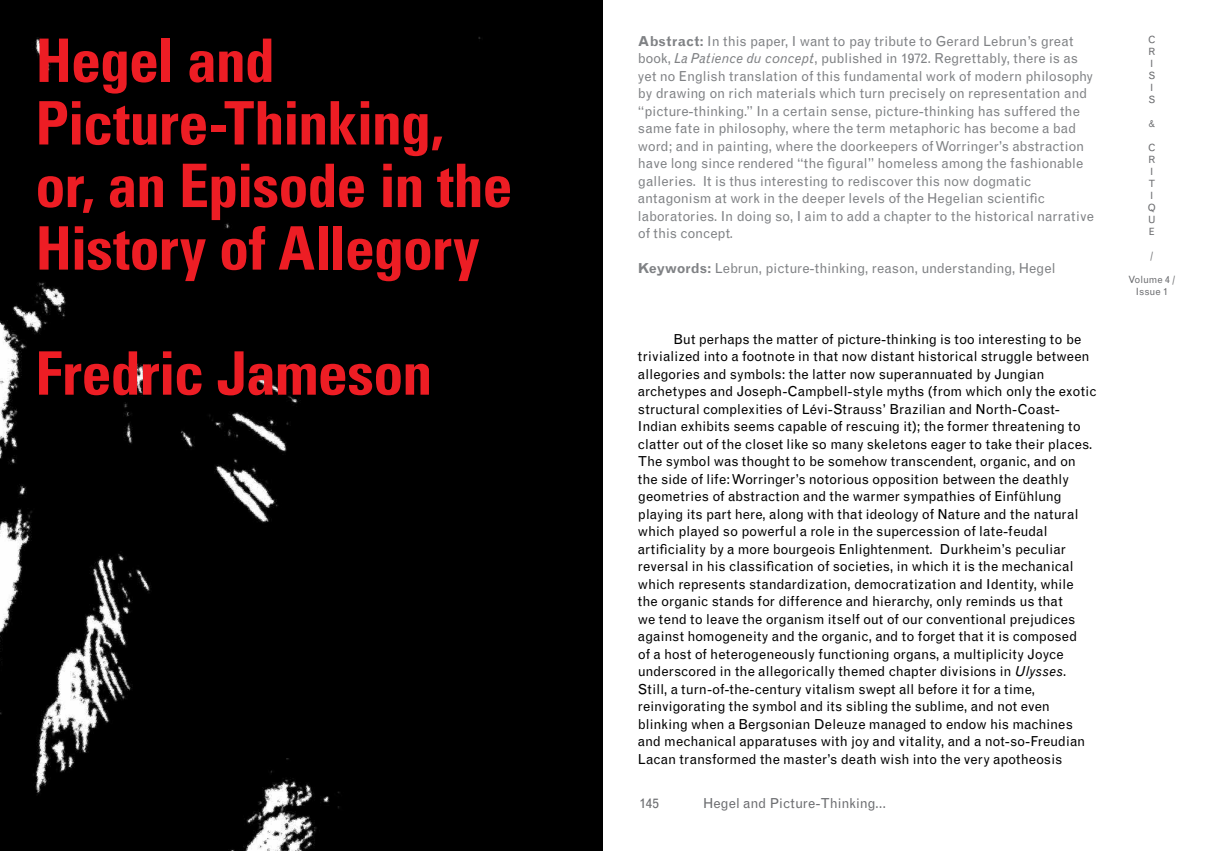
<style>
.page{position:relative;width:1205px;height:851px;background:#fff}
.page>*{position:absolute;margin:0;border:0;box-sizing:border-box;transform-origin:0 0}
.t1{font:700 condensed 60px/62.5px "Univers";letter-spacing:-.015em;color:#ed1d24}
.t2{font:13.75px/17.5px "Grotesque";color:#000}
.t3{font:13.75px/17.5px "Grotesque";color:#808285}
.t4{font:13.75px "Grotesque";color:#6d6e71}
.t5{font:10px/12px "Grotesque";letter-spacing:-.01em;color:#6d6e71}
.s1{font-weight:700}
.s2{font-style:italic}
</style>
<div class="page">
<div style="left:0;top:0;width:602px;height:850px;background:#000"></div>
<h1 class="t1" style="left:35px;top:28px;width:479px">Hegel and<br>Picture-Thinking, or, an Episode in the<br>History of Allegory</h1>
<h1 class="t1" style="left:35px;top:341px;width:398px">Fredric Jameson</h1>
<p class="t3" style="left:638px;top:32px;width:458px"><span class="s1">Abstract:</span> In this paper, I want to pay tribute to Gerard Lebrun’s great book, <span class="s2">La Patience du concept</span>, published in 1972. Regrettably, there is as yet no English translation of this fundamental work of modern philosophy by drawing on rich materials which turn precisely on representation and “picture-thinking.” In a certain sense, picture-thinking has suffered the same fate in philosophy, where the term metaphoric has become a bad word; and in painting, where the doorkeepers of Worringer’s abstraction have long since rendered “the figural” homeless among the fashionable galleries. It is thus interesting to rediscover this now dogmatic antagonism at work in the deeper levels of the Hegelian scientific laboratories. In doing so, I aim to add a chapter to the historical narrative of this concept.</p>
<p class="t3" style="left:638px;top:260px;width:419px"><span class="s1">Keywords:</span> Lebrun, picture-thinking, reason, understanding, Hegel</p>
<p class="t2" style="left:638px;top:330px;width:460px;text-indent:35px">But perhaps the matter of picture-thinking is too interesting to be trivialized into a footnote in that now distant historical struggle between allegories and symbols: the latter now superannuated by Jungian archetypes and Joseph-Campbell-style myths (from which only the exotic structural complexities of Lévi-Strauss’ Brazilian and North-Coast-Indian exhibits seems capable of rescuing it); the former threatening to clatter out of the closet like so many skeletons eager to take their places.<br>The symbol was thought to be somehow transcendent, organic, and on the side of life: Worringer’s notorious opposition between the deathly geometries of abstraction and the warmer sympathies of Einfühlung playing its part here, along with that ideology of Nature and the natural which played so powerful a role in the supercession of late-feudal artificiality by a more bourgeois Enlightenment. Durkheim’s peculiar reversal in his classification of societies, in which it is the mechanical which represents standardization, democratization and Identity, while the organic stands for difference and hierarchy, only reminds us that<br>we tend to leave the organism itself out of our conventional prejudices against homogeneity and the organic, and to forget that it is composed<br>of a host of heterogeneously functioning organs, a multiplicity Joyce underscored in the allegorically themed chapter divisions in <span class="s2">Ulysses</span>.<br>Still, a turn-of-the-century vitalism swept all before it for a time, reinvigorating the symbol and its sibling the sublime, and not even blinking when a Bergsonian Deleuze managed to endow his machines and mechanical apparatuses with joy and vitality, and a not-so-Freudian Lacan transformed the master’s death wish into the very apotheosis</p>
<p class="t4" style="left:703px;top:795px;width:185px">Hegel and Picture-Thinking...</p>
<p class="t4" style="left:639px;top:795px;width:21px">145</p>
<p class="t5" style="left:1148px;top:34px;width:9px">C<br>R<br>I<br>S<br>I<br>S</p>
<p class="t5" style="left:1148px;top:118px;width:8px">&amp;</p>
<p class="t5" style="left:1148px;top:142px;width:10px">C<br>R<br>I<br>T<br>I<br>Q<br>U<br>E</p>
<p class="t5" style="left:1150px;top:250px;width:5px">/</p>
<p class="t5" style="left:1128px;top:274px;width:49px;text-align:center">Volume 4 /<br>Issue 1</p>
</div>
